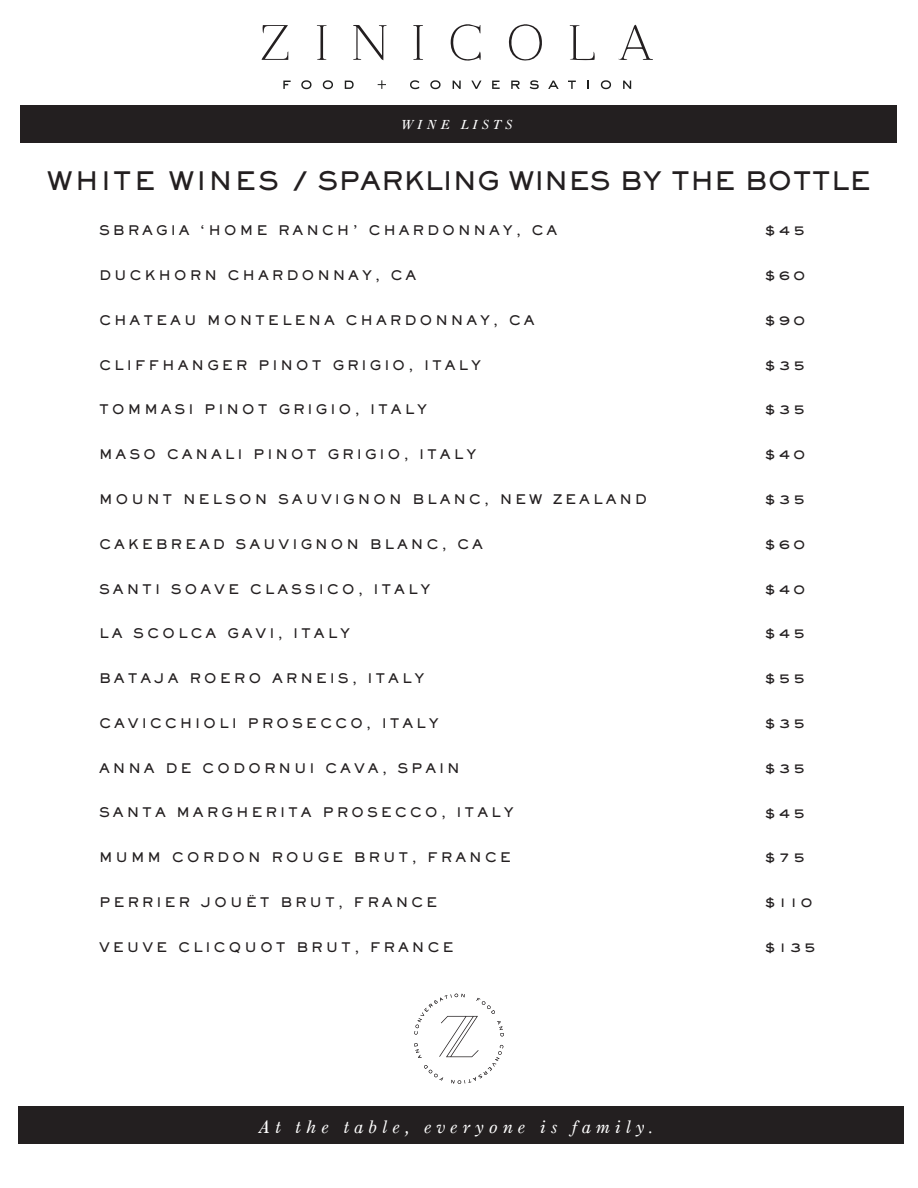
<style>
.page{position:relative;width:918px;height:1188px;background:#fff}
.page>*{position:absolute;margin:0;border:0;box-sizing:border-box;transform-origin:0 0}
.t1{font:800 25.05px "Sackers Gothic Std";color:#231f20}
.t2{font:italic 18.45px "Old Style 7 Std";letter-spacing:.255em;color:#fff}
.t3{font:italic 13.5px "Old Style 7 Std";letter-spacing:.255em;color:#fff}
.t4{font:800 13.05px "Sackers Gothic Std";letter-spacing:.225em;color:#231f20}
</style>
<div class="page">
<div style="left:18px;top:1106px;width:886px;height:38px;background:#231f20"></div>
<svg style="left:414px;top:994px;width:90px;height:90px"></svg>
<svg style="left:283px;top:81px;width:8px;height:8px"></svg>
<svg style="left:301px;top:80px;width:11px;height:9px"></svg>
<svg style="left:323px;top:80px;width:10px;height:9px"></svg>
<svg style="left:345px;top:81px;width:9px;height:8px"></svg>
<svg style="left:378px;top:80px;width:8px;height:9px"></svg>
<svg style="left:410px;top:80px;width:9px;height:9px"></svg>
<svg style="left:430px;top:80px;width:11px;height:9px"></svg>
<svg style="left:453px;top:81px;width:8px;height:8px"></svg>
<svg style="left:471px;top:81px;width:10px;height:8px"></svg>
<svg style="left:492px;top:81px;width:8px;height:8px"></svg>
<svg style="left:511px;top:81px;width:9px;height:8px"></svg>
<svg style="left:530px;top:80px;width:9px;height:9px"></svg>
<svg style="left:548px;top:81px;width:11px;height:8px"></svg>
<svg style="left:568px;top:81px;width:8px;height:8px"></svg>
<svg style="left:587px;top:81px;width:2px;height:8px"></svg>
<svg style="left:601px;top:80px;width:10px;height:9px"></svg>
<svg style="left:623px;top:81px;width:8px;height:8px"></svg>
<svg style="left:262px;top:24px;width:391px;height:37px"></svg>
<div style="left:21px;top:105px;width:876px;height:38px;background:#231f20"></div>
<p class="t3" style="left:401px;top:117px;width:114px">WINE LISTS</p>
<h1 class="t1" style="left:47px;top:164px;width:825px">WHITE WINES / SPARKLING WINES BY THE BOTTLE</h1>
<p class="t4" style="left:764px;top:222px;width:42px">$45</p>
<p class="t4" style="left:764px;top:267px;width:42px">$60</p>
<p class="t4" style="left:764px;top:311px;width:42px">$90</p>
<p class="t4" style="left:764px;top:356px;width:42px">$35</p>
<p class="t4" style="left:764px;top:401px;width:42px">$35</p>
<p class="t4" style="left:764px;top:446px;width:42px">$40</p>
<p class="t4" style="left:764px;top:490px;width:42px">$35</p>
<p class="t4" style="left:764px;top:535px;width:42px">$60</p>
<p class="t4" style="left:764px;top:580px;width:42px">$40</p>
<p class="t4" style="left:764px;top:625px;width:42px">$45</p>
<p class="t4" style="left:764px;top:670px;width:42px">$55</p>
<p class="t4" style="left:764px;top:714px;width:42px">$35</p>
<p class="t4" style="left:764px;top:759px;width:42px">$35</p>
<p class="t4" style="left:764px;top:804px;width:42px">$45</p>
<p class="t4" style="left:764px;top:849px;width:42px">$75</p>
<p class="t4" style="left:764px;top:893px;width:49px">$110</p>
<p class="t4" style="left:764px;top:938px;width:53px">$135</p>
<p class="t4" style="left:99px;top:222px;width:460px">SBRAGIA ‘HOME RANCH’ CHARDONNAY, CA</p>
<p class="t4" style="left:99px;top:266px;width:319px">DUCKHORN CHARDONNAY, CA</p>
<p class="t4" style="left:99px;top:311px;width:437px">CHATEAU MONTELENA CHARDONNAY, CA</p>
<p class="t4" style="left:99px;top:356px;width:383px">CLIFFHANGER PINOT GRIGIO, ITALY</p>
<p class="t4" style="left:99px;top:401px;width:329px">TOMMASI PINOT GRIGIO, ITALY</p>
<p class="t4" style="left:99px;top:446px;width:379px">MASO CANALI PINOT GRIGIO, ITALY</p>
<p class="t4" style="left:99px;top:490px;width:549px">MOUNT NELSON SAUVIGNON BLANC, NEW ZEALAND</p>
<p class="t4" style="left:99px;top:535px;width:385px">CAKEBREAD SAUVIGNON BLANC, CA</p>
<p class="t4" style="left:99px;top:580px;width:333px">SANTI SOAVE CLASSICO, ITALY</p>
<p class="t4" style="left:99px;top:625px;width:253px">LA SCOLCA GAVI, ITALY</p>
<p class="t4" style="left:99px;top:670px;width:327px">BATAJA ROERO ARNEIS, ITALY</p>
<p class="t4" style="left:99px;top:714px;width:341px">CAVICCHIOLI PROSECCO, ITALY</p>
<p class="t4" style="left:99px;top:759px;width:362px">ANNA DE CODORNUI CAVA, SPAIN</p>
<p class="t4" style="left:99px;top:804px;width:416px">SANTA MARGHERITA PROSECCO, ITALY</p>
<p class="t4" style="left:99px;top:849px;width:413px">MUMM CORDON ROUGE BRUT, FRANCE</p>
<p class="t4" style="left:99px;top:893px;width:340px">PERRIER JOUËT BRUT, FRANCE</p>
<p class="t4" style="left:99px;top:938px;width:356px">VEUVE CLICQUOT BRUT, FRANCE</p>
<h2 class="t2" style="left:258px;top:1116px;width:397px">At the table, everyone is family.</h2>
</div>
